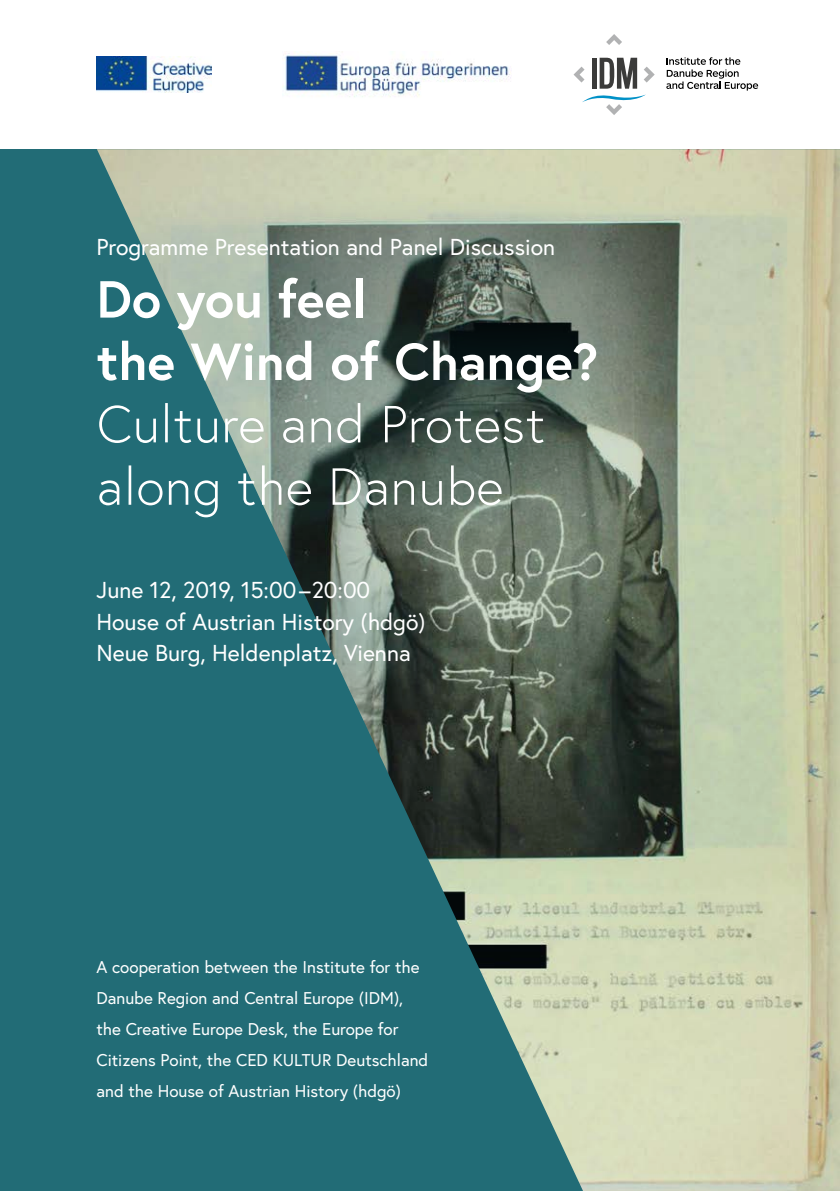
<style>
.page{position:relative;width:840px;height:1191px;background:#fff}
.page>*{position:absolute;margin:0;border:0;box-sizing:border-box;transform-origin:0 0}
.t1{font:300 52px/62.4px "Europa Austria";color:#fff}
.p_Vorderseite{font:23px "Europa Austria";color:#fff}
.p_Vorderseite-2{font:17px/31.2px "Europa Austria";color:#fff}
.s1{font-weight:700}
</style>
<div class="page">
<div style="left:0;top:149px;width:839px;height:1042px;background:#226c76"></div>
<img style="left:97px;top:149px;width:742px;height:1042px">
<div style="left:49px;top:190px;width:594px;height:523px;background:#226c76;opacity:.26"></div>
<svg style="left:573px;top:67px;width:11px;height:16px"></svg>
<svg style="left:606px;top:34px;width:15px;height:11px"></svg>
<svg style="left:582px;top:95px;width:63px;height:20px"></svg>
<svg style="left:644px;top:67px;width:10px;height:16px"></svg>
<div style="left:591px;top:58px;width:5px;height:31px;background:#3b3b3a"></div>
<svg style="left:599px;top:58px;width:37px;height:31px"></svg>
<svg style="left:666px;top:57px;width:91px;height:34px"></svg>
<img style="left:96px;top:56px;width:116px;height:37px">
<img style="left:282px;top:51px;width:229px;height:46px">
<p class="p_Vorderseite" style="left:96px;top:232px;width:460px">Programme Presentation and Panel Discussion</p>
<h1 class="t1" style="left:96px;top:267px;width:503px"><span class="s1">Do you feel<br>the Wind of Change?<br></span>Culture and Protest along the Danube</h1>
<p class="p_Vorderseite" style="left:96px;top:575px;width:275px">June 12, 2019, 15:00–20:00</p>
<p class="p_Vorderseite" style="left:96px;top:607px;width:330px">House of Austrian History (hdgö)</p>
<p class="p_Vorderseite" style="left:96px;top:638px;width:315px">Neue Burg, Heldenplatz, Vienna</p>
<p class="p_Vorderseite-2" style="left:96px;top:950px;width:333px">A cooperation between the Institute for the Danube Region and Central Europe (IDM), the Creative Europe Desk, the Europe for Citizens Point, the CED KULTUR Deutschland and the House of Austrian History (hdgö)</p>
</div>
